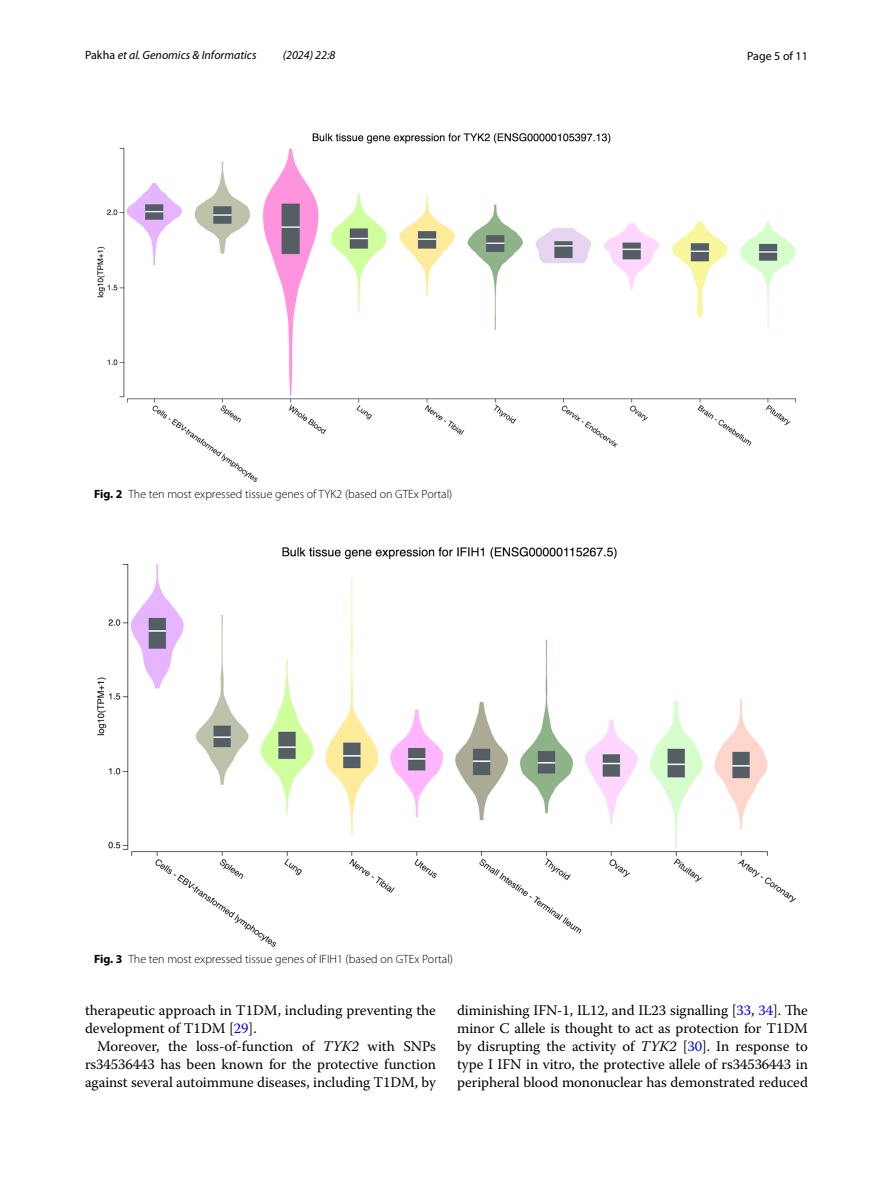
<style>
.page{position:relative;width:893px;height:1187px;background:#fff}
.page>*{position:absolute;margin:0;border:0;box-sizing:border-box;transform-origin:0 0}
.t1{font:14.7px/18px "Warnock Pro";letter-spacing:-.005em;color:#000;text-align:justify}
.t2{font:300 12px "Myriad Pro";color:#000}
.t3{font:italic 12px "Myriad Pro";color:#000}
.t4{font:12px "Myriad Pro";color:#000}
.s1{font-style:normal}
.s2{font-weight:700}
.s3{color:#00f}
.s4{font-style:italic}
</style>
<div class="page">
<img style="left:97px;top:133px;width:700px;height:349px">
<img style="left:97px;top:547px;width:700px;height:400px">
<p class="t3" style="left:85px;top:48px;width:173px"><span class="s1">Pakha</span> et al. Genomics &amp; Informatics</p>
<p class="t3" style="left:283px;top:48px;width:54px">(2024) 22:8</p>
<p class="t4" style="left:747px;top:48px;width:62px">Page 5 of 11</p>
<p class="t2" style="left:94px;top:487px;width:360px"><span class="s2">Fig. 2</span> The ten most expressed tissue genes of TYK2 (based on GTEx Portal)</p>
<p class="t2" style="left:94px;top:951px;width:360px"><span class="s2">Fig. 3</span> The ten most expressed tissue genes of IFIH1 (based on GTEx Portal)</p>
<p class="t1" style="left:85px;top:1000px;width:352px">therapeutic approach in T1DM, including preventing the development of T1DM [<span class="s3">29</span>].</p>
<p class="t1" style="left:85px;top:1036px;width:352px;text-indent:12px">Moreover, the loss-of-function of <span class="s4">TYK2</span> with SNPs rs34536443 has been known for the protective function against several autoimmune diseases, including T1DM, by</p>
<p class="t1" style="left:457px;top:1000px;width:352px">diminishing IFN-1, IL12, and IL23 signalling [<span class="s3">33</span>, <span class="s3">34</span>]. The minor C allele is thought to act as protection for T1DM by disrupting the activity of <span class="s4">TYK2</span> [<span class="s3">30</span>]. In response to type I IFN in vitro, the protective allele of rs34536443 in peripheral blood mononuclear has demonstrated reduced</p>
</div>
